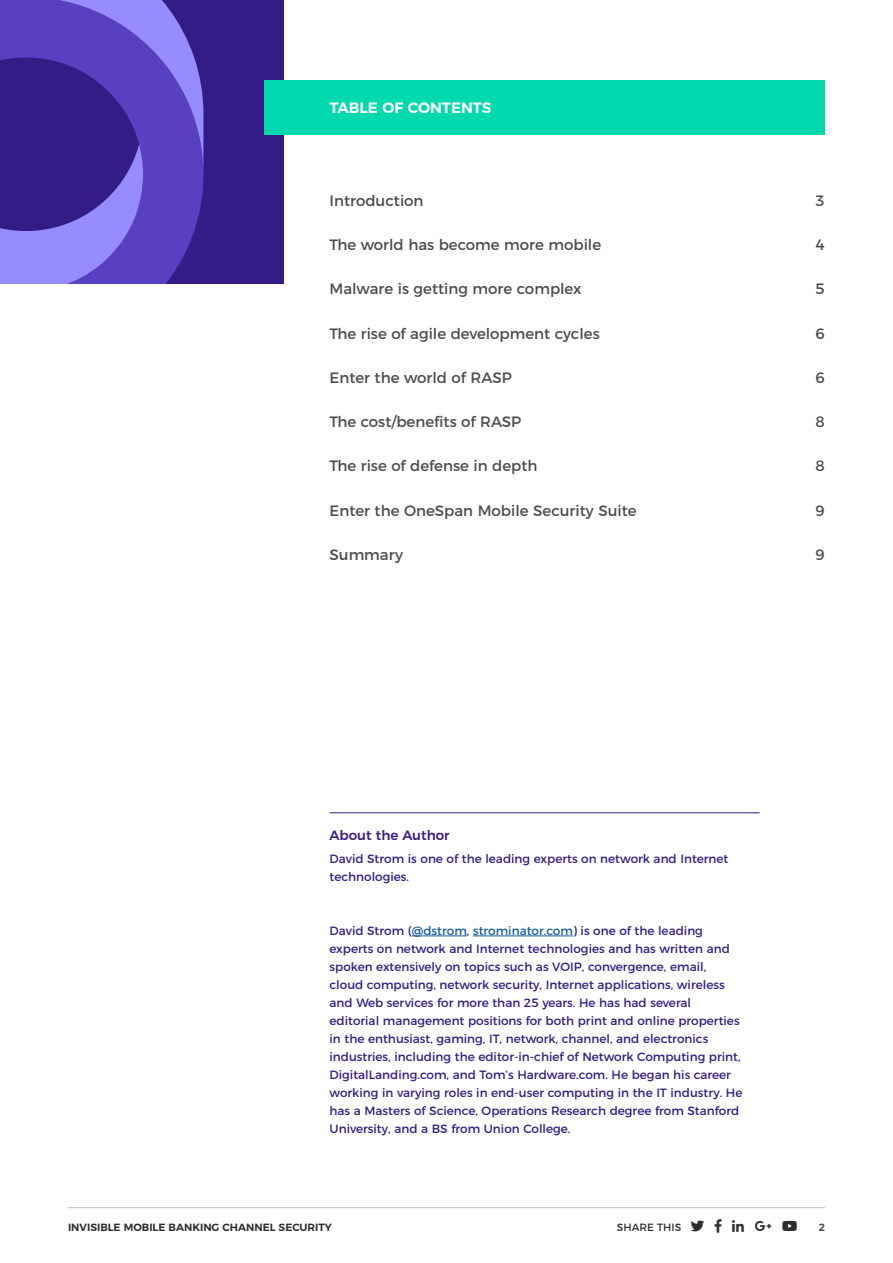
<style>
.page{position:relative;width:893px;height:1263px;background:#fff}
.page>*{position:absolute;margin:0;border:0;box-sizing:border-box;transform-origin:0 0}
.Table_of_Contents{font:15px "Montserrat";color:#4b4c4d}
.Page_Names_-_inside{font:600 15px "Montserrat";color:#fff}
.Text_-_Subheads{font:500 13.5px "Montserrat";color:#331c86}
.Text{font:12px/18px "Montserrat";color:#331c86}
.t1{font:600 10.5px "Montserrat";color:#2d2d31}
.t2{font:10.5px "Montserrat";color:#2d2d31}
.t3{font:600 10.5px "Montserrat";color:#4b4c4d}
.s1{color:#175d9e}
</style>
<div class="page">
<hr style="left:68px;top:1207px;width:757px;height:1px;background:#bcbdc0">
<div style="left:0;top:0;width:283px;height:283px;background:#331c86"></div>
<svg style="left:0;top:0;width:203px;height:283px"></svg>
<div style="left:264px;top:81px;width:561px;height:54px;background:#00d9ad"></div>
<hr style="left:330px;top:812px;width:430px;height:1px;background:#331c86">
<hr style="left:412px;top:935px;width:55px;height:1px;background:#175d9e">
<hr style="left:473px;top:935px;width:100px;height:1px;background:#175d9e">
<p class="Page_Names_-_inside" style="left:330px;top:96px;width:163px">TABLE OF CONTENTS</p>
<p class="Table_of_Contents" style="left:330px;top:189px;width:96px">Introduction</p>
<p class="Table_of_Contents" style="left:815px;top:189px;width:11px">3</p>
<p class="Table_of_Contents" style="left:330px;top:233px;width:273px">The world has become more mobile</p>
<p class="Table_of_Contents" style="left:815px;top:233px;width:11px">4</p>
<p class="Table_of_Contents" style="left:330px;top:277px;width:253px">Malware is getting more complex</p>
<p class="Table_of_Contents" style="left:815px;top:277px;width:11px">5</p>
<p class="Table_of_Contents" style="left:330px;top:321px;width:272px">The rise of agile development cycles</p>
<p class="Table_of_Contents" style="left:815px;top:321px;width:11px">6</p>
<p class="Table_of_Contents" style="left:330px;top:366px;width:184px">Enter the world of RASP</p>
<p class="Table_of_Contents" style="left:815px;top:366px;width:11px">6</p>
<p class="Table_of_Contents" style="left:330px;top:410px;width:193px">The cost/benefits of RASP</p>
<p class="Table_of_Contents" style="left:815px;top:410px;width:11px">8</p>
<p class="Table_of_Contents" style="left:330px;top:454px;width:209px">The rise of defense in depth</p>
<p class="Table_of_Contents" style="left:815px;top:454px;width:11px">8</p>
<p class="Table_of_Contents" style="left:330px;top:498px;width:308px">Enter the OneSpan Mobile Security Suite</p>
<p class="Table_of_Contents" style="left:815px;top:498px;width:11px">9</p>
<p class="Table_of_Contents" style="left:330px;top:543px;width:75px">Summary</p>
<p class="Table_of_Contents" style="left:815px;top:543px;width:11px">9</p>
<p class="Text_-_Subheads" style="left:330px;top:824px;width:122px">About the Author</p>
<p class="Text" style="left:330px;top:848px;width:400px">David Strom is one of the leading experts on network and Internet technologies.</p>
<p class="Text" style="left:330px;top:920px;width:414px">David Strom (<span class="s1">@dstrom</span>, <span class="s1">strominator.com</span>) is one of the leading experts on network and Internet technologies and has written and spoken extensively on topics such as VOIP, convergence, email, cloud computing, network security, Internet applications, wireless and Web services for more than 25 years. He has had several editorial management positions for both print and online properties in the enthusiast, gaming, IT, network, channel, and electronics industries, including the editor-in-chief of Network Computing print, DigitalLanding.com, and Tom’s Hardware.com. He began his career working in varying roles in end-user computing in the IT industry. He has a Masters of Science, Operations Research degree from Stanford University, and a BS from Union College.</p>
<p class="t1" style="left:68px;top:1218px;width:265px">INVISIBLE MOBILE BANKING CHANNEL SECURITY</p>
<p class="t2" style="left:617px;top:1218px;width:66px">SHARE THIS</p>
<p class="t3" style="left:819px;top:1218px;width:8px">2</p>
</div>
